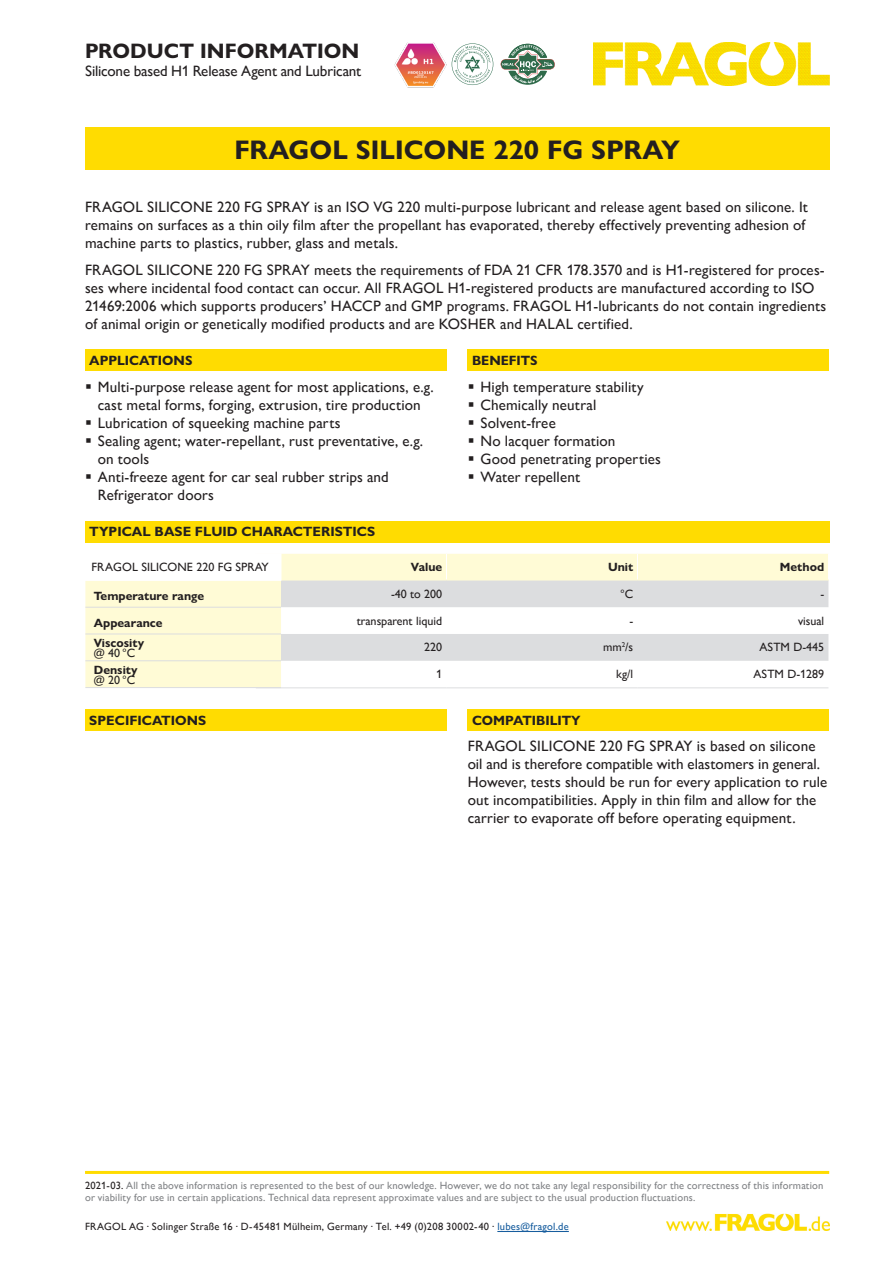
<style>
.page{position:relative;width:893px;height:1263px;background:#fff}
.page>*{position:absolute;margin:0;border:0;box-sizing:border-box;transform-origin:0 0}
.PRODUKT_HEADlines_BOLD_18pt{font:700 27px "Gill Sans Nova";color:#231f20}
.Fließtext_reg_10pt{font:700 21px "Gill Sans Nova";letter-spacing:.005em;color:#231f20}
.Fließtext_reg_10pt-2{font:15px/18px "Gill Sans Nova";letter-spacing:.01em;color:#231f20}
.Aufzählungen_10pt{font:15px/18px "Gill Sans Nova";letter-spacing:.005em;color:#231f20}
.Fließtext_reg_10pt-3{font:15px "Gill Sans Nova";letter-spacing:-.01em;color:#231f20}
.PRODUKT_SUBlines_BOLD_9pt{font:700 13.5px "Gill Sans";color:#231f20}
.PRODUKT_SUBlines_BOLD_9pt-2{font:700 13.5px "Gill Sans Nova";color:#231f20}
.FRAGOL_in_Tabellenkopf{font:12px "Gill Sans Nova";color:#231f20}
.t1{font:700 12px "Gill Sans Nova";color:#231f20}
.Fließtext_reg_10pt-4{font:10.5px/12px "Gill Sans Nova";letter-spacing:.015em;color:#808285}
.Fließtext_reg_10pt-5{font:10.5px "Gill Sans Nova";letter-spacing:.02em;color:#231f20}
.s1{color:#231f20}
.s2{color:#175d9e}
</style>
<div class="page">
<hr style="left:256px;top:687px;width:190px;height:1px;background:#dcdddf">
<hr style="left:446px;top:687px;width:191px;height:1px;background:#dcdddf">
<hr style="left:637px;top:687px;width:191px;height:1px;background:#dcdddf">
<hr style="left:85px;top:687px;width:196px;height:1px;background:#dcdddf">
<svg style="left:85px;top:554px;width:744px;height:133px"></svg>
<hr style="left:85px;top:580px;width:196px;height:1px;background:#fff">
<div style="left:468px;top:350px;width:361px;height:21px;background:#ffdc01"></div>
<div style="left:85px;top:709px;width:361px;height:21px;background:#ffdc01"></div>
<div style="left:468px;top:709px;width:361px;height:21px;background:#ffdc01"></div>
<div style="left:85px;top:350px;width:361px;height:21px;background:#ffdc01"></div>
<div style="left:85px;top:128px;width:744px;height:42px;background:#ffdc01"></div>
<div style="left:85px;top:521px;width:744px;height:21px;background:#ffdc01"></div>
<img style="left:394px;top:42px;width:53px;height:46px">
<svg style="left:501px;top:44px;width:54px;height:41px"></svg>
<svg style="left:452px;top:43px;width:41px;height:42px"></svg>
<hr style="left:85px;top:1171px;width:744px;height:3px;background:#ffdc01">
<hr style="left:497px;top:1231px;width:72px;height:1px;background:#175d9e">
<img style="left:666px;top:1214px;width:163px;height:17px">
<img style="left:594px;top:43px;width:235px;height:42px">
<p class="Fließtext_reg_10pt" style="left:85px;top:38px;width:276px">PRODUCT INFORMATION</p>
<p class="Fließtext_reg_10pt-3" style="left:85px;top:62px;width:278px">Silicone based H1 Release Agent and Lubricant</p>
<p class="PRODUKT_HEADlines_BOLD_18pt" style="left:234px;top:133px;width:447px">FRAGOL SILICONE 220 FG SPRAY</p>
<p class="Fließtext_reg_10pt-2" style="left:85px;top:198px;width:725px">FRAGOL SILICONE 220 FG SPRAY is an ISO VG 220 multi-purpose lubricant and release agent based on silicone. It remains on surfaces as a thin oily film after the propellant has evaporated, thereby effectively preventing adhesion of machine parts to plastics, rubber, glass and metals.</p>
<p class="Fließtext_reg_10pt-2" style="left:85px;top:261px;width:743px">FRAGOL SILICONE 220 FG SPRAY meets the requirements of FDA 21 CFR 178.3570 and is H1-registered for proces&shy;ses where incidental food contact can occur. All FRAGOL H1-registered products are manufactured according to ISO 21469:2006 which supports producers’ HACCP and GMP programs. FRAGOL H1-lubricants do not contain ingredients of animal origin or genetically modified products and are KOSHER and HALAL certified.</p>
<p class="PRODUKT_SUBlines_BOLD_9pt-2" style="left:472px;top:352px;width:67px">BENEFITS</p>
<p class="PRODUKT_SUBlines_BOLD_9pt-2" style="left:89px;top:352px;width:105px">APPLICATIONS</p>
<p class="Fließtext_reg_10pt-2" style="left:98px;top:378px;width:337px">Multi-purpose release agent for most applications, e.g. cast metal forms, forging, extrusion, tire production</p>
<p class="Fließtext_reg_10pt-2" style="left:98px;top:414px;width:244px">Lubrication of squeeking machine parts</p>
<p class="Fließtext_reg_10pt-2" style="left:98px;top:432px;width:327px">Sealing agent; water-repellant, rust preventative, e.g. on tools</p>
<p class="Fließtext_reg_10pt-2" style="left:98px;top:468px;width:293px">Anti-freeze agent for car seal rubber strips and<br>Refrigerator doors</p>
<p class="PRODUKT_SUBlines_BOLD_9pt" style="left:89px;top:523px;width:287px">TYPICAL BASE FLUID CHARACTERISTICS</p>
<p class="Fließtext_reg_10pt-2" style="left:480px;top:378px;width:165px">High temperature stability</p>
<p class="Fließtext_reg_10pt-2" style="left:480px;top:396px;width:117px">Chemically neutral</p>
<p class="Fließtext_reg_10pt-2" style="left:480px;top:414px;width:77px">Solvent-free</p>
<p class="Fließtext_reg_10pt-2" style="left:480px;top:432px;width:136px">No lacquer formation</p>
<p class="Fließtext_reg_10pt-2" style="left:480px;top:450px;width:182px">Good penetrating properties</p>
<p class="Fließtext_reg_10pt-2" style="left:480px;top:468px;width:101px">Water repellent</p>
<p class="FRAGOL_in_Tabellenkopf" style="left:91px;top:560px;width:179px">FRAGOL SILICONE 220 FG SPRAY</p>
<p class="t1" style="left:94px;top:589px;width:112px">Temperature range</p>
<p class="t1" style="left:94px;top:615px;width:70px">Appearance</p>
<p class="t1" style="left:94px;top:635px;width:52px">Viscosity</p>
<p class="FRAGOL_in_Tabellenkopf" style="left:94px;top:646px;width:43px">@ 40 °C</p>
<p class="t1" style="left:94px;top:662px;width:45px">Density</p>
<p class="FRAGOL_in_Tabellenkopf" style="left:94px;top:673px;width:43px">@ 20 °C</p>
<p class="t1" style="left:411px;top:559px;width:33px">Value</p>
<p class="t1" style="left:608px;top:559px;width:27px">Unit</p>
<p class="t1" style="left:780px;top:559px;width:46px">Method</p>
<p class="FRAGOL_in_Tabellenkopf" style="left:391px;top:587px;width:53px">-40 to 200</p>
<p class="FRAGOL_in_Tabellenkopf" style="left:620px;top:587px;width:15px">°C</p>
<p class="FRAGOL_in_Tabellenkopf" style="left:820px;top:587px;width:5px">-</p>
<p class="FRAGOL_in_Tabellenkopf" style="left:357px;top:614px;width:87px">transparent liquid</p>
<p class="FRAGOL_in_Tabellenkopf" style="left:629px;top:614px;width:5px">-</p>
<p class="FRAGOL_in_Tabellenkopf" style="left:798px;top:614px;width:28px">visual</p>
<p class="FRAGOL_in_Tabellenkopf" style="left:424px;top:640px;width:19px">220</p>
<p class="FRAGOL_in_Tabellenkopf" style="left:603px;top:640px;width:32px">mm<sup>2</sup>/s</p>
<p class="FRAGOL_in_Tabellenkopf" style="left:759px;top:640px;width:66px">ASTM D-445</p>
<p class="FRAGOL_in_Tabellenkopf" style="left:436px;top:667px;width:7px">1</p>
<p class="FRAGOL_in_Tabellenkopf" style="left:616px;top:667px;width:18px">kg/l</p>
<p class="FRAGOL_in_Tabellenkopf" style="left:753px;top:667px;width:72px">ASTM D-1289</p>
<p class="PRODUKT_SUBlines_BOLD_9pt" style="left:89px;top:712px;width:118px">SPECIFICATIONS</p>
<p class="PRODUKT_SUBlines_BOLD_9pt-2" style="left:472px;top:712px;width:110px">COMPATIBILITY</p>
<p class="Aufzählungen_10pt" style="left:468px;top:737px;width:361px">FRAGOL SILICONE 220 FG SPRAY is based on silicone oil and is therefore compatible with elastomers in general.<br>However, tests should be run for every application to rule out incompatibilities. Apply in thin film and allow for the carrier to evaporate off before operating equipment.</p>
<p class="Fließtext_reg_10pt-4" style="left:85px;top:1180px;width:740px"><span class="s1">2021-03.</span> All the above information is represented to the best of our knowledge. However, we do not take any legal responsibility for the correctness of this information or viability for use in certain applications. Technical data represent approximate values and are subject to the usual production fluctuations.</p>
<p class="Fließtext_reg_10pt-5" style="left:85px;top:1220px;width:485px">FRAGOL AG · Solinger Straße 16 · D-45481 Mülheim, Germany · Tel. +49 (0)208 30002-40 · <span class="s2">lubes@fragol.de</span></p>
</div>
